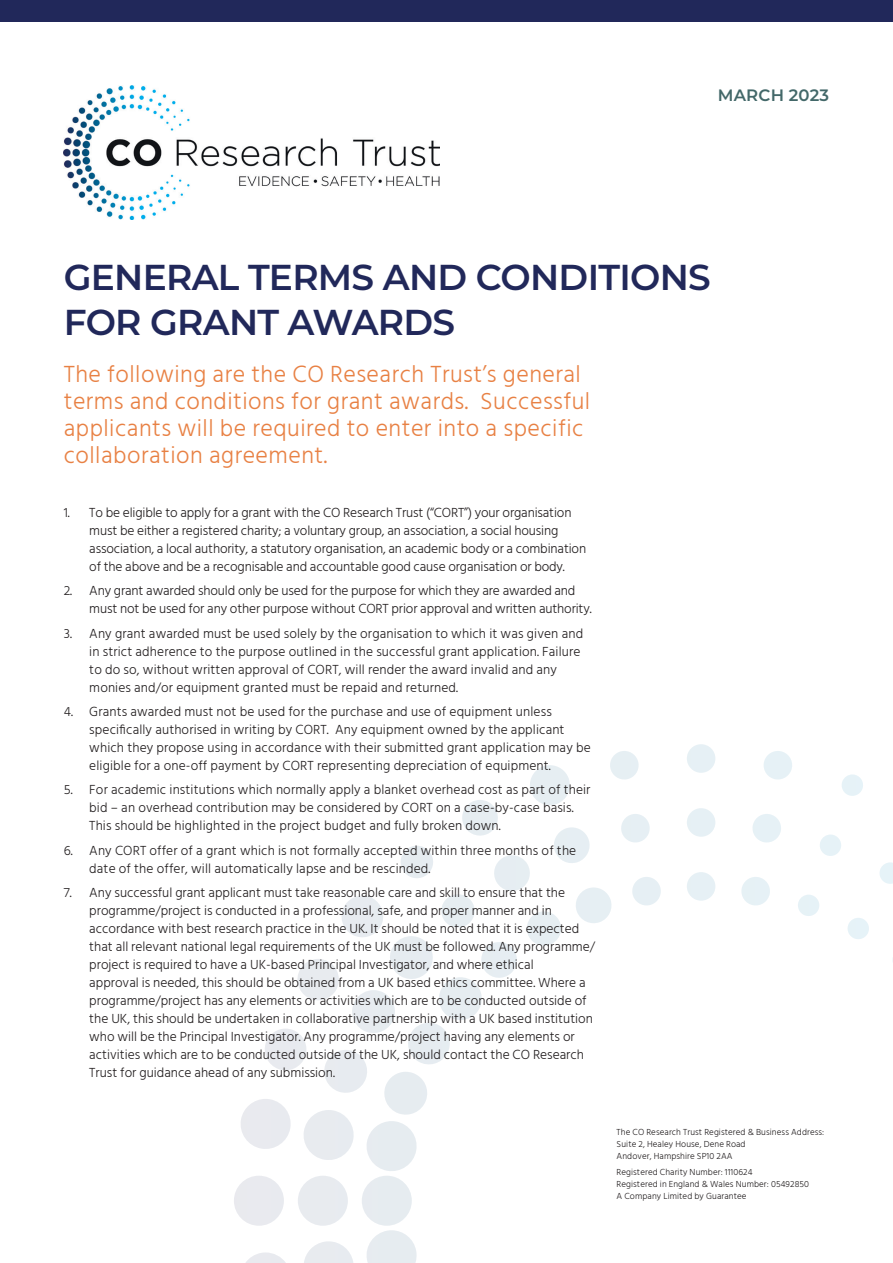
<style>
.page{position:relative;width:893px;height:1263px;background:#fff}
.page>*{position:absolute;margin:0;border:0;box-sizing:border-box;transform-origin:0 0}
.t1{font:600 36px/45px "Montserrat";letter-spacing:-.02em;color:#21285a}
.t2{font:300 24px/27px "Hind Siliguri";letter-spacing:.02em;color:#e88144}
.t3{font:600 16.5px "Montserrat";letter-spacing:.01em;color:#436869}
.t4{font:300 13.5px/18px "Hind Siliguri";color:#231f20}
.t5{font:300 9px/12px "Hind Siliguri";letter-spacing:.01em;color:#231f20}
</style>
<div class="page">
<svg style="left:246px;top:1252px;width:40px;height:11px"></svg>
<svg style="left:304px;top:1241px;width:49px;height:22px"></svg>
<svg style="left:367px;top:1230px;width:50px;height:33px"></svg>
<div style="left:234px;top:1176px;width:50px;height:50px;background:#e9eaef;border-radius:25px"></div>
<div style="left:298px;top:1176px;width:50px;height:50px;background:#e8ebef;border-radius:25px"></div>
<div style="left:362px;top:1176px;width:50px;height:50px;background:#e6ecf0;border-radius:25px"></div>
<svg style="left:847px;top:918px;width:22px;height:21px"></svg>
<svg style="left:798px;top:895px;width:21px;height:21px"></svg>
<svg style="left:741px;top:877px;width:29px;height:29px"></svg>
<div style="left:687px;top:872px;width:28px;height:29px;background:#e6f0f5;border-radius:14px"></div>
<svg style="left:879px;top:862px;width:14px;height:22px"></svg>
<svg style="left:820px;top:834px;width:21px;height:22px"></svg>
<svg style="left:752px;top:814px;width:29px;height:29px"></svg>
<div style="left:687px;top:808px;width:28px;height:29px;background:#e6f0f5;border-radius:14px"></div>
<svg style="left:842px;top:774px;width:21px;height:22px"></svg>
<svg style="left:241px;top:751px;width:420px;height:420px"></svg>
<svg style="left:764px;top:751px;width:28px;height:29px"></svg>
<div style="left:687px;top:744px;width:28px;height:29px;background:#e6f0f5;border-radius:14px"></div>
<div style="left:0;top:0;width:893px;height:21px;background:#21285a"></div>
<img style="left:64px;top:85px;width:375px;height:134px">
<p class="t3" style="left:718px;top:83px;width:113px">MARCH 2023</p>
<h1 class="t1" style="left:64px;top:253px;width:648px">GENERAL TERMS AND CONDITIONS<br>FOR GRANT AWARDS</h1>
<h2 class="t2" style="left:64px;top:360px;width:528px">The following are the CO Research Trust’s general terms and conditions for grant awards. Successful applicants will be required to enter into a specific collaboration agreement.</h2>
<p class="t4" style="left:89px;top:503px;width:498px;text-indent:-26px">1. To be eligible to apply for a grant with the CO Research Trust (“CORT”) your organisation must be either a registered charity; a voluntary group, an association, a social housing association, a local authority, a statutory organisation, an academic body or a combination of the above and be a recognisable and accountable good cause organisation or body.</p>
<p class="t4" style="left:89px;top:582px;width:504px;text-indent:-26px">2. Any grant awarded should only be used for the purpose for which they are awarded and must not be used for any other purpose without CORT prior approval and written authority.</p>
<p class="t4" style="left:89px;top:624px;width:495px;text-indent:-26px">3. Any grant awarded must be used solely by the organisation to which it was given and in strict adherence to the purpose outlined in the successful grant application. Failure to do so, without written approval of CORT, will render the award invalid and any monies and/or equipment granted must be repaid and returned.</p>
<p class="t4" style="left:89px;top:702px;width:503px;text-indent:-26px">4. Grants awarded must not be used for the purchase and use of equipment unless specifically authorised in writing by CORT. Any equipment owned by the applicant which they propose using in accordance with their submitted grant application may be eligible for a one-off payment by CORT representing depreciation of equipment.</p>
<p class="t4" style="left:89px;top:781px;width:503px;text-indent:-26px">5. For academic institutions which normally apply a blanket overhead cost as part of their bid – an overhead contribution may be considered by CORT on a case-by-case basis.<br>This should be highlighted in the project budget and fully broken down.</p>
<p class="t4" style="left:89px;top:841px;width:488px;text-indent:-26px">6. Any CORT offer of a grant which is not formally accepted within three months of the date of the offer, will automatically lapse and be rescinded.</p>
<p class="t4" style="left:89px;top:883px;width:507px;text-indent:-26px">7. Any successful grant applicant must take reasonable care and skill to ensure that the programme/project is conducted in a professional, safe, and proper manner and in accordance with best research practice in the UK. It should be noted that it is expected that all relevant national legal requirements of the UK must be followed. Any programme/ project is required to have a UK-based Principal Investigator, and where ethical<br>approval is needed, this should be obtained from a UK based ethics committee. Where a programme/project has any elements or activities which are to be conducted outside of the UK, this should be undertaken in collaborative partnership with a UK based institution who will be the Principal Investigator. Any programme/project having any elements or activities which are to be conducted outside of the UK, should contact the CO Research Trust for guidance ahead of any submission.</p>
<p class="t5" style="left:617px;top:1126px;width:209px">The CO Research Trust Registered &amp; Business Address:<br>Suite 2, Healey House, Dene Road<br>Andover, Hampshire SP10 2AA</p>
<p class="t5" style="left:617px;top:1166px;width:194px">Registered Charity Number: 1110624<br>Registered in England &amp; Wales Number: 05492850<br>A Company Limited by Guarantee</p>
</div>
